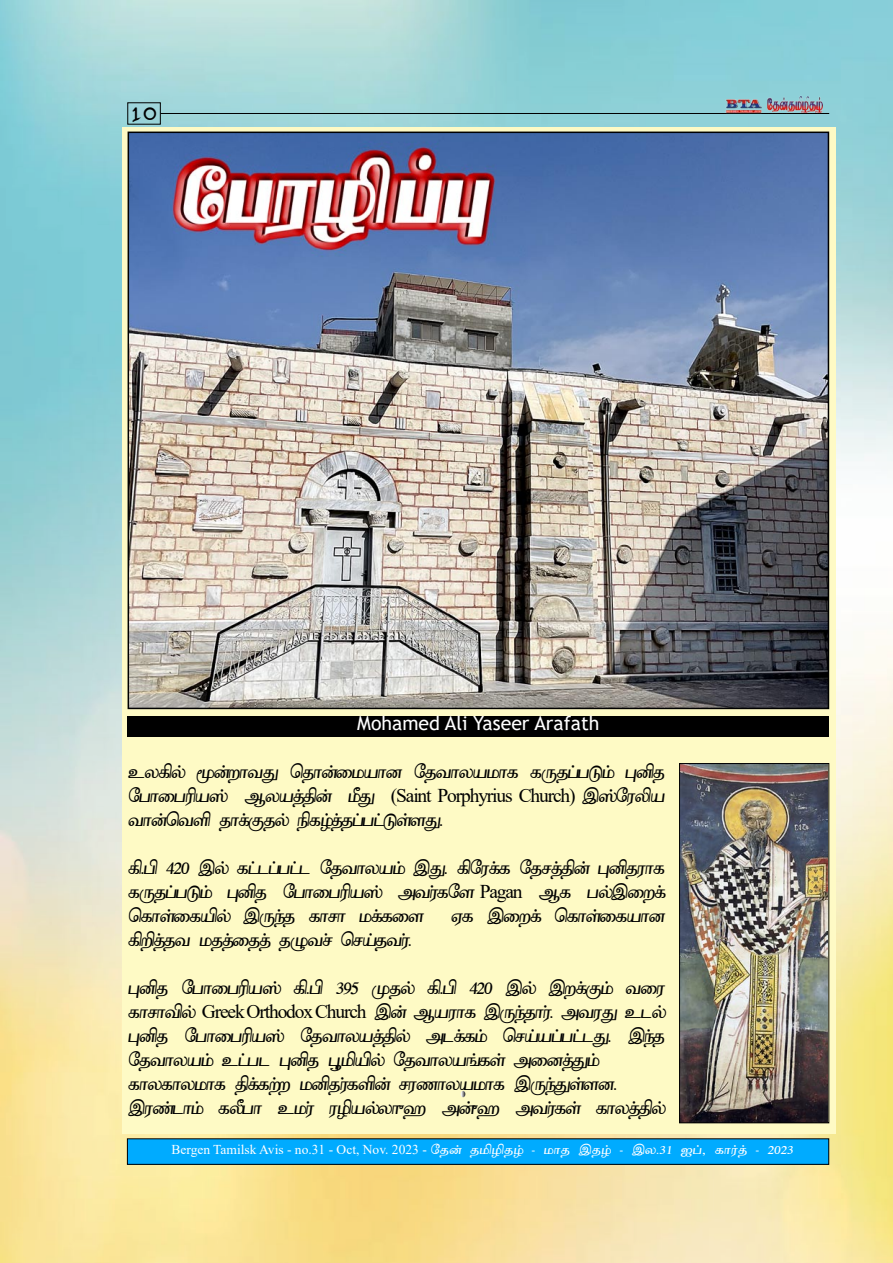
<style>
.page{position:relative;width:893px;height:1263px;background:#fff}
.page>*{position:absolute;margin:0;border:0;box-sizing:border-box;transform-origin:0 0}
.t1{font:27px "ATM772";color:#000}
.t2{font:19.5px/24px "Akarathi";letter-spacing:-.06em;color:#000;text-align:justify}
.t3{font:19.5px "Trebuchet MS";color:#fff}
.t4{font:13.5px "Akarathi";color:#fff;scale:1.1 1}
.s1{font-family:"Times New Roman"}
</style>
<div class="page">
<img style="left:0;top:0;width:893px;height:1263px">
<div style="left:127px;top:1139px;width:702px;height:25px;background:#00abff"></div>
<hr style="left:160px;top:113px;width:669px;height:1px;background:#000">
<img style="left:712px;top:91px;width:117px;height:23px">
<div style="left:123px;top:128px;width:713px;height:1006px;background:#fefac5"></div>
<svg style="left:461px;top:1091px;width:4px;height:6px"></svg>
<img style="left:131px;top:135px;width:695px;height:571px">
<img style="left:681px;top:765px;width:146px;height:356px">
<div style="left:679px;top:763px;width:150px;height:360px;border:1px solid #000"></div>
<div style="left:128px;top:716px;width:701px;height:20px;background:#000"></div>
<p class="t1" style="left:130px;top:94px;width:28px">10</p>
<p class="t3" style="left:357px;top:711px;width:244px">Mohamed Ali Yaseer Arafath</p>
<p class="t2" style="left:128px;top:761px;width:539px">cyfpy; %d;whtJ njhd;ikahd Njthyakhf fUjg;gLk; Gdpj Nghigupa]; Myaj;jpd; kPJ <span class="s1">(Saint Porphyrius Church)</span> ,];Nuypa thd;ntsp jhf;Fjy; epfo;j;jg;gl;Ls;sJ.</p>
<p class="t2" style="left:128px;top:857px;width:540px">fp.gp 420 ,y; fl;lg;gl;l Njthyak; ,J. fpNuf;f Njrj;jpd; Gdpjuhf fUjg;gLk; Gdpj Nghigupa]; mtu;fNs <span class="s1">Pagan</span> Mf gy;,iwf; nfhs;ifapy; ,Ue;j fhrh kf;fis</p>
<p class="t2" style="left:450px;top:905px;width:216px">Vf ,iwf; nfhs;ifahd</p>
<p class="t2" style="left:128px;top:929px;width:286px">fpwpj;jt kjj;ijj; jOtr; nra;jtu;.</p>
<p class="t2" style="left:128px;top:977px;width:540px">Gdpj Nghigupa]; fp.gp 395 Kjy; fp.gp 420 ,y; ,wf;Fk; tiu fhrhtpy; <span class="s1">Greek Orthodox Church</span> ,d; Mauhf ,Ue;jhu;. mtuJ cly; Gdpj Nghigupa]; Njthyaj;jpy; mlf;fk; nra;ag;gl;lJ. ,e;j Njthyak; cl;gl Gdpj G+kpapy; Njthyaq;fs; midj;Jk;</p>
<p class="t2" style="left:128px;top:1073px;width:491px">fhyfhykhf jpf;fw;w kdpju;fspd; ruzhyakhf ,Ue;Js;sd.</p>
<p class="t2" style="left:128px;top:1097px;width:540px">,uz;lhk; fyPgh cku; uopay;yh{` md;{` mtu;fs; fhyj;jpy;</p>
<p class="t4" style="left:171px;top:1144px;width:567px"><span class="s1">Bergen Tamilsk Avis - no.31 - Oct, Nov. 2023 -</span> Njd; jkpopjo; - khj ,jo; - ,y.31 Ig;&gt; fhHj; - 2023</p>
</div>
